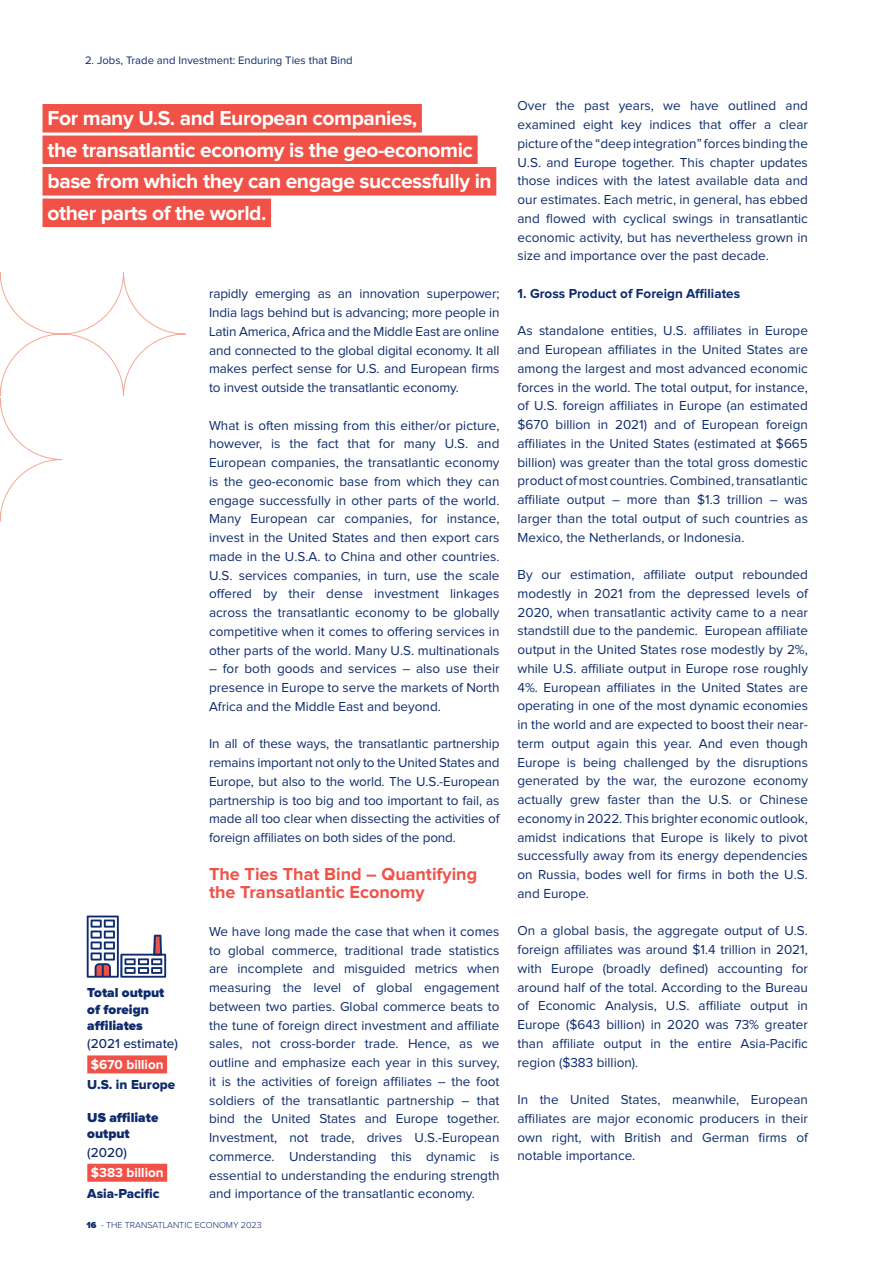
<style>
.page{position:relative;width:893px;height:1263px;background:#fff}
.page>*{position:absolute;margin:0;border:0;box-sizing:border-box;transform-origin:0 0}
.t1{font:700 21px/31.5px "Proxima Nova";letter-spacing:-.02em;color:#fff}
.t2{font:700 18px/18.8px "Proxima Nova";color:#f05248}
.t3{font:13.5px/18.8px "Proxima Nova";color:#0d2b6d;text-align:justify}
.t4{font:900 13.5px/16.2px "Proxima Nova";color:#0d2b6d}
.t5{font:700 13.5px "Proxima Nova";color:#0d2b6d}
.t6{font:13.5px "Proxima Nova Extrabld";color:#0d2b6d}
.t7{font:700 13.5px "Proxima Nova";color:#fff}
.t8{font:500 13.5px "Proxima Nova";color:#0d2b6d}
.t9{font:11.25px "Proxima Nova";color:#0d2b6d}
.t10{font:300 9px "Proxima Nova";color:#0d2b6d}
.s1{font-weight:900}
</style>
<div class="page">
<svg style="left:87px;top:915px;width:79px;height:63px"></svg>
<svg style="left:0;top:272px;width:62px;height:250px"></svg>
<div style="left:43px;top:104px;width:379px;height:29px;background:#f05248"></div>
<div style="left:43px;top:136px;width:435px;height:28px;background:#f05248"></div>
<div style="left:43px;top:167px;width:453px;height:29px;background:#f05248"></div>
<div style="left:43px;top:199px;width:228px;height:28px;background:#f05248"></div>
<div style="left:87px;top:1055px;width:80px;height:18px;background:#f05248"></div>
<div style="left:87px;top:1164px;width:80px;height:18px;background:#f05248"></div>
<p class="t9" style="left:85px;top:55px;width:269px">2. Jobs, Trade and Investment: Enduring Ties that Bind</p>
<h1 class="t1" style="left:47px;top:103px;width:446px">For many U.S. and European companies,<br>the transatlantic economy is the geo-economic base from which they can engage successfully in other parts of the world.</h1>
<p class="t3" style="left:209px;top:285px;width:292px">rapidly emerging as an innovation superpower; India lags behind but is advancing; more people in Latin America, Africa and the Middle East are online and connected to the global digital economy. It all makes perfect sense for U.S. and European firms to invest outside the transatlantic economy.</p>
<p class="t3" style="left:209px;top:416px;width:292px">What is often missing from this either/or picture, however, is the fact that for many U.S. and European companies, the transatlantic economy is the geo-economic base from which they can engage successfully in other parts of the world.<br>Many European car companies, for instance, invest in the United States and then export cars made in the U.S.A. to China and other countries.<br>U.S. services companies, in turn, use the scale offered by their dense investment linkages across the transatlantic economy to be globally competitive when it comes to offering services in other parts of the world. Many U.S. multinationals</p>
<p class="t3" style="left:209px;top:660px;width:292px">– for both goods and services – also use their presence in Europe to serve the markets of North Africa and the Middle East and beyond.</p>
<p class="t3" style="left:209px;top:735px;width:292px">In all of these ways, the transatlantic partnership remains important not only to the United States and Europe, but also to the world. The U.S.-European partnership is too big and too important to fail, as made all too clear when dissecting the activities of foreign affiliates on both sides of the pond.</p>
<h2 class="t2" style="left:209px;top:865px;width:270px">The Ties That Bind – Quantifying the Transatlantic Economy</h2>
<p class="t3" style="left:209px;top:922px;width:292px">We have long made the case that when it comes to global commerce, traditional trade statistics are incomplete and misguided metrics when measuring the level of global engagement between two parties. Global commerce beats to the tune of foreign direct investment and affiliate sales, not cross-border trade. Hence, as we outline and emphasize each year in this survey, it is the activities of foreign affiliates – the foot soldiers of the transatlantic partnership – that bind the United States and Europe together.<br>Investment, not trade, drives U.S.-European commerce. Understanding this dynamic is essential to understanding the enduring strength and importance of the transatlantic economy.</p>
<p class="t4" style="left:87px;top:985px;width:79px">Total output of foreign affiliates</p>
<p class="t8" style="left:87px;top:1034px;width:92px">(2021 estimate)</p>
<p class="t7" style="left:91px;top:1058px;width:74px">$670 billion</p>
<p class="t6" style="left:87px;top:1079px;width:89px">U.S. in Europe</p>
<p class="t4" style="left:87px;top:1110px;width:73px">US affiliate output</p>
<p class="t8" style="left:87px;top:1142px;width:41px">(2020)</p>
<p class="t7" style="left:91px;top:1166px;width:74px">$383 billion</p>
<p class="t6" style="left:87px;top:1187px;width:74px">Asia-Pacific</p>
<p class="t10" style="left:86px;top:1221px;width:177px"><span class="s1">16</span> - THE TRANSATLANTIC ECONOMY 2023</p>
<p class="t3" style="left:517px;top:97px;width:292px">Over the past years, we have outlined and examined eight key indices that offer a clear picture of the “deep integration” forces binding the U.S. and Europe together. This chapter updates those indices with the latest available data and our estimates. Each metric, in general, has ebbed and flowed with cyclical swings in transatlantic economic activity, but has nevertheless grown in size and importance over the past decade.</p>
<p class="t5" style="left:517px;top:287px;width:224px">1. Gross Product of Foreign Affiliates</p>
<p class="t3" style="left:517px;top:322px;width:292px">As standalone entities, U.S. affiliates in Europe and European affiliates in the United States are among the largest and most advanced economic forces in the world. The total output, for instance, of U.S. foreign affiliates in Europe (an estimated $670 billion in 2021) and of European foreign affiliates in the United States (estimated at $665 billion) was greater than the total gross domestic product of most countries. Combined, transatlantic affiliate output – more than $1.3 trillion – was larger than the total output of such countries as Mexico, the Netherlands, or Indonesia.</p>
<p class="t3" style="left:517px;top:566px;width:292px">By our estimation, affiliate output rebounded modestly in 2021 from the depressed levels of 2020, when transatlantic activity came to a near standstill due to the pandemic. European affiliate output in the United States rose modestly by 2%, while U.S. affiliate output in Europe rose roughly 4%. European affiliates in the United States are operating in one of the most dynamic economies in the world and are expected to boost their near&shy;term output again this year. And even though Europe is being challenged by the disruptions generated by the war, the eurozone economy actually grew faster than the U.S. or Chinese economy in 2022. This brighter economic outlook, amidst indications that Europe is likely to pivot successfully away from its energy dependencies on Russia, bodes well for firms in both the U.S. and Europe.</p>
<p class="t3" style="left:517px;top:922px;width:292px">On a global basis, the aggregate output of U.S. foreign affiliates was around $1.4 trillion in 2021, with Europe (broadly defined) accounting for around half of the total. According to the Bureau of Economic Analysis, U.S. affiliate output in Europe ($643 billion) in 2020 was 73% greater than affiliate output in the entire Asia-Pacific region ($383 billion).</p>
<p class="t3" style="left:517px;top:1091px;width:292px">In the United States, meanwhile, European affiliates are major economic producers in their own right, with British and German firms of notable importance.</p>
</div>
